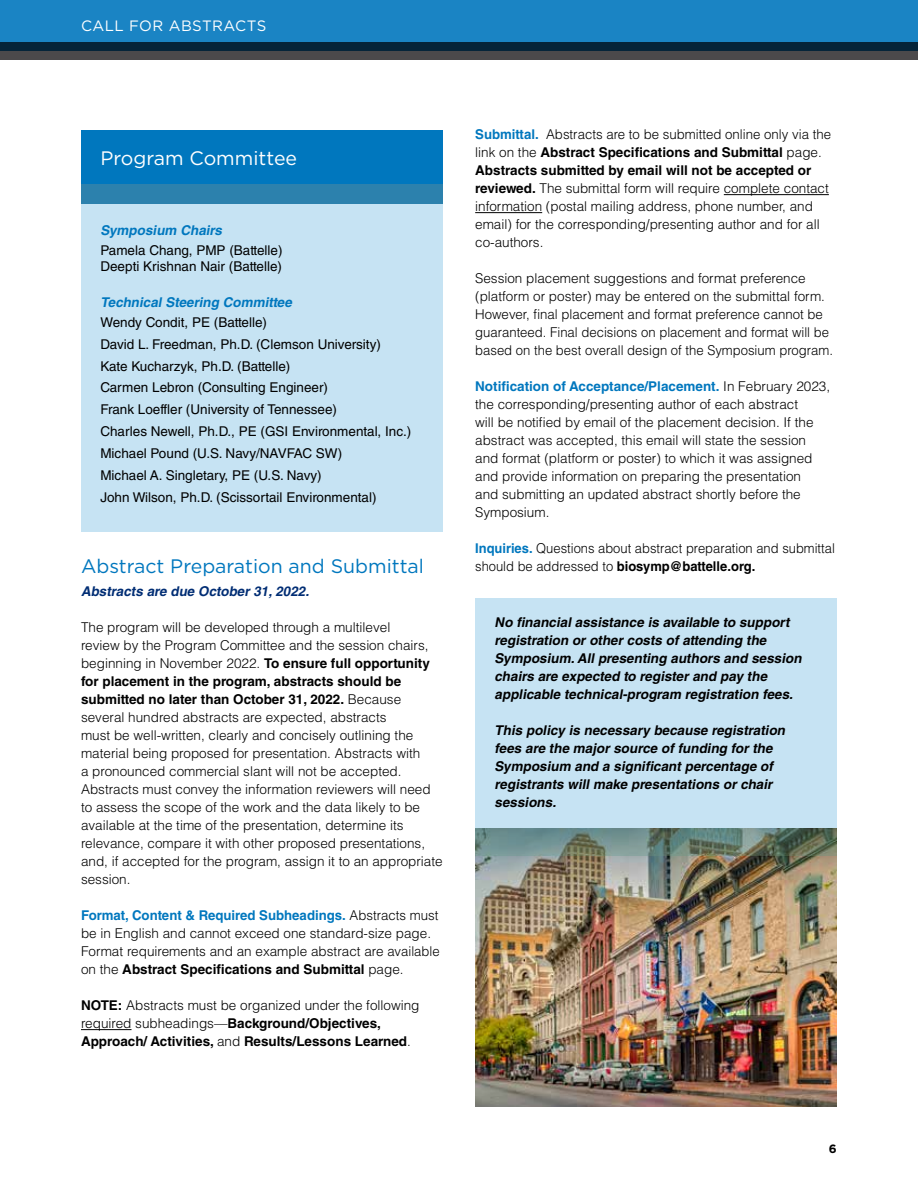
<style>
.page{position:relative;width:918px;height:1188px;background:#fff}
.page>*{position:absolute;margin:0;border:0;box-sizing:border-box;transform-origin:0 0}
.t1{font:19.5px "Gotham";color:#0077be}
.t2{font:19.5px "Gotham";color:#fff}
.t3{font:15px "Gotham";letter-spacing:.03em;color:#fff}
.t4{font:300 13.5px/18px "Helvetica LT Std";color:#000}
.t5{font:13.5px/21.9px "Helvetica LT Std";color:#000}
.t6{font:italic 700 13.5px/18px "Helvetica LT Std";color:#000}
.t7{font:700 13.5px/18px "Helvetica LT Std";color:#000}
.t8{font:300 13.5px/18px "Helvetica LT Std";color:#000;scale:.96 1}
.t9{font:italic 700 13.5px "Helvetica LT Std";color:#0077be}
.t10{font:italic 700 13.5px "Helvetica LT Std";color:#002d74}
.t11{font:700 12px "Gotham";color:#000}
.s1{font-weight:700}
.s2{font-weight:700;color:#0077be}
.s3{font-weight:300}
</style>
<div class="page">
<img style="left:475px;top:856px;width:362px;height:251px">
<div style="left:0;top:0;width:918px;height:51px;background:#1a84c4"></div>
<svg style="left:0;top:42px;width:918px;height:18px;background:#273641"></svg>
<div style="left:81px;top:184px;width:362px;height:347px;background:#c6e3f3"></div>
<div style="left:81px;top:130px;width:362px;height:74px;background:#0077be"></div>
<hr style="left:81px;top:1029px;width:51px;height:1px;background:#000">
<hr style="left:724px;top:194px;width:105px;height:1px;background:#000">
<hr style="left:475px;top:212px;width:67px;height:1px;background:#000">
<div style="left:81px;top:184px;width:362px;height:20px;background:#2c81ad"></div>
<div style="left:475px;top:599px;width:362px;height:257px;background:#c6e3f3"></div>
<svg style="left:475px;top:829px;width:362px;height:27px;background:#688076"></svg>
<p class="t3" style="left:81px;top:16px;width:187px">CALL FOR ABSTRACTS</p>
<h1 class="t2" style="left:100px;top:145px;width:198px">Program Committee</h1>
<p class="t9" style="left:100px;top:222px;width:126px">Symposium Chairs</p>
<p class="t5" style="left:100px;top:242px;width:184px;line-height:16.5px">Pamela Chang, PMP (Battelle)<br>Deepti Krishnan Nair (Battelle)</p>
<p class="t9" style="left:100px;top:294px;width:196px">Technical Steering Committee</p>
<p class="t5" style="left:100px;top:311px;width:313px">Wendy Condit, PE (Battelle)<br>David L. Freedman, Ph.D. (Clemson University)<br>Kate Kucharzyk, Ph.D. (Battelle)<br>Carmen Lebron (Consulting Engineer)<br>Frank Loeffler (University of Tennessee)<br>Charles Newell, Ph.D., PE (GSI Environmental, Inc.)<br>Michael Pound (U.S. Navy/NAVFAC SW)<br>Michael A. Singletary, PE (U.S. Navy)<br>John Wilson, Ph.D. (Scissortail Environmental)</p>
<h1 class="t1" style="left:81px;top:553px;width:345px">Abstract Preparation and Submittal</h1>
<p class="t10" style="left:81px;top:583px;width:233px">Abstracts are due October 31,2022.</p>
<p class="t4" style="left:81px;top:618px;width:363px">The program will be developed through a multilevel<br>review by the Program Committee and the session chairs, beginning in November 2022. <span class="s1">To ensure full opportunity for placement in the program, abstracts should be submitted no later than October 31, 2022.</span> Because several hundred abstracts are expected, abstracts<br>must be well-written, clearly and concisely outlining the material being proposed for presentation. Abstracts with<br>a pronounced commercial slant will not be accepted.<br>Abstracts must convey the information reviewers will need to assess the scope of the work and the data likely to be available at the time of the presentation, determine its relevance, compare it with other proposed presentations, and, if accepted for the program, assign it to an appropriate session.</p>
<p class="t4" style="left:81px;top:906px;width:360px"><span class="s2">Format, Content &amp; Required Subheadings.</span> Abstracts must be in English and cannot exceed one standard-size page.<br>Format requirements and an example abstract are available on the <span class="s1">Abstract Specifications and Submittal</span> page.</p>
<p class="t7" style="left:81px;top:996px;width:340px">NOTE: <span class="s3">Abstracts must be organized under the following required subheadings—</span>Background/Objectives,<br>Approach/ Activities, <span class="s3">and</span> Results/Lessons Learned<span class="s3">.</span></p>
<p class="t4" style="left:475px;top:125px;width:357px"><span class="s2">Submittal.</span> Abstracts are to be submitted online only via the link on the <span class="s1">Abstract Specifications and Submittal</span> page.<br><span class="s1">Abstracts submitted by email will not be accepted or reviewed.</span> The submittal form will require complete contact information (postal mailing address, phone number, and email) for the corresponding/presenting author and for all co-authors.</p>
<p class="t4" style="left:475px;top:269px;width:359px">Session placement suggestions and format preference (platform or poster) may be entered on the submittal form.<br>However, final placement and format preference cannot be guaranteed. Final decisions on placement and format will be based on the best overall design of the Symposium program.</p>
<p class="t4" style="left:475px;top:377px;width:356px"><span class="s2">Notification of Acceptance/Placement.</span> In February 2023, the corresponding/presenting author of each abstract<br>will be notified by email of the placement decision. If the abstract was accepted, this email will state the session and format (platform or poster) to which it was assigned and provide information on preparing the presentation<br>and submitting an updated abstract shortly before the Symposium.</p>
<p class="t8" style="left:475px;top:539px;width:376px"><span class="s2">Inquiries.</span> Questions about abstract preparation and submittal should be addressed to <span class="s1">biosymp@battelle.org.</span></p>
<p class="t6" style="left:495px;top:613px;width:311px">No financial assistance is available to support registration or other costs of attending the Symposium.All presenting authors and session chairs are expected to register and pay the applicable technical-program registration fees.</p>
<p class="t6" style="left:495px;top:721px;width:295px">This policy is necessary because registration fees are the major source of funding for the Symposium and a significant percentage of registrants will make presentations or chair sessions.</p>
<p class="t11" style="left:829px;top:1140px;width:9px">6</p>
</div>
